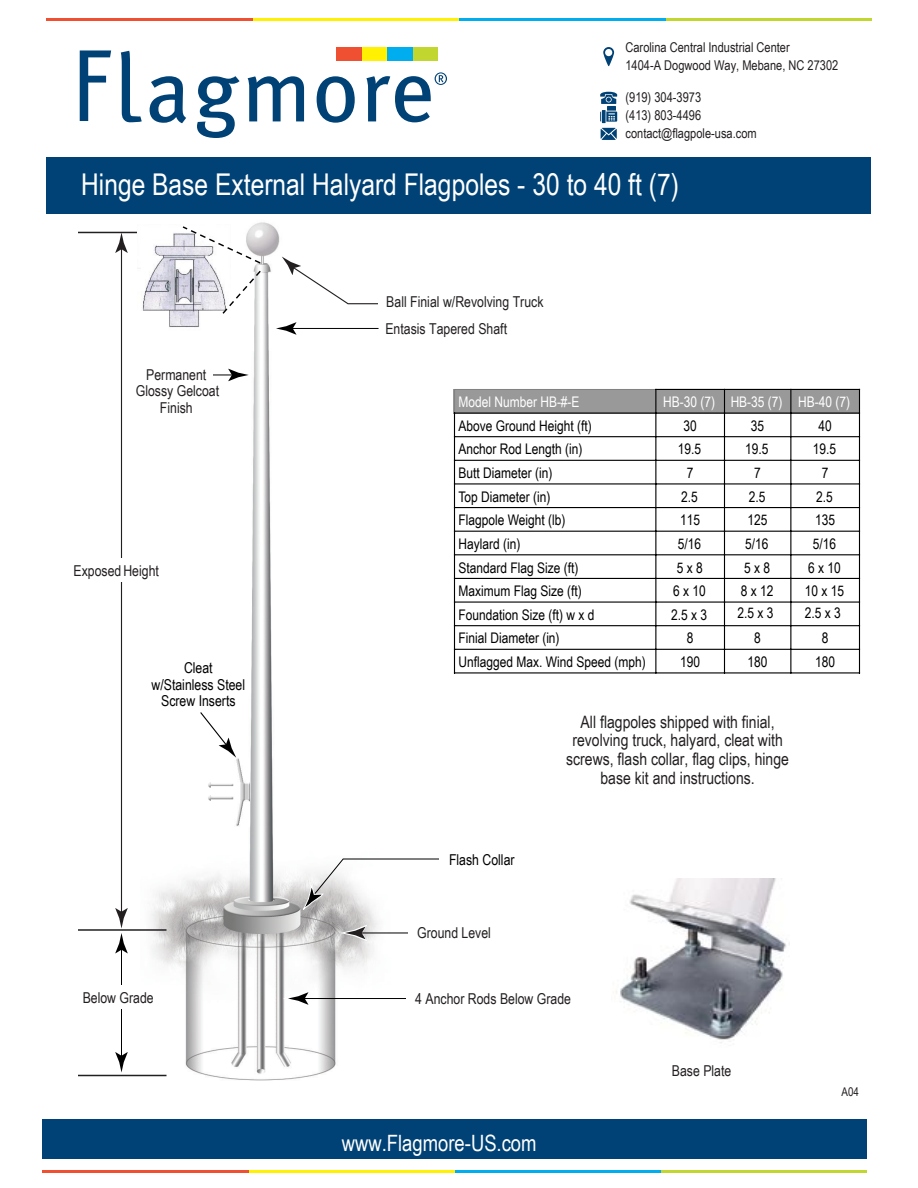
<style>
.page{position:relative;width:918px;height:1188px;background:#fff}
.page>*{position:absolute;margin:0;border:0;box-sizing:border-box;transform-origin:0 0}
.t1{font:30px "Arial Narrow";color:#fff}
.t2{font:22.5px "Arial Narrow";color:#fff}
.t3{font:17.1px/18.6px "Arial Narrow";color:#231f20;text-align:center}
.t4{font:15px/16.5px "Arial Narrow";color:#231f20;text-align:center}
.t5{font:15px/16.5px "Arial Narrow";color:#000;text-align:center}
.t6{font:14.7px "Arial Narrow";color:#000}
.t7{font:14.7px "Arial Narrow";color:#fff}
.t8{font:13.5px/17.9px "Arial Narrow";color:#231f20}
.t9{font:12px "Arial Narrow";color:#231f20}
</style>
<div class="page">
<img style="left:125px;top:231px;width:283px;height:850px">
<div style="left:413px;top:47px;width:25px;height:14px;background:#c1d72f"></div>
<div style="left:387px;top:47px;width:26px;height:14px;background:#00aeef"></div>
<div style="left:362px;top:47px;width:25px;height:14px;background:#fff101"></div>
<div style="left:336px;top:47px;width:26px;height:14px;background:#ef5032"></div>
<svg style="left:121px;top:51px;width:21px;height:71px"></svg>
<svg style="left:150px;top:76px;width:36px;height:47px"></svg>
<svg style="left:197px;top:76px;width:43px;height:62px"></svg>
<svg style="left:248px;top:76px;width:56px;height:45px"></svg>
<svg style="left:317px;top:76px;width:38px;height:47px"></svg>
<svg style="left:80px;top:50px;width:31px;height:71px"></svg>
<svg style="left:366px;top:72px;width:81px;height:50px"></svg>
<hr style="left:665px;top:18px;width:206px;height:3px;background:#c1d72f">
<hr style="left:459px;top:18px;width:206px;height:3px;background:#00aeef">
<hr style="left:253px;top:18px;width:206px;height:3px;background:#fff101">
<hr style="left:47px;top:18px;width:206px;height:3px;background:#ef5032">
<div style="left:47px;top:157px;width:824px;height:57px;background:#004275"></div>
<hr style="left:78px;top:232px;width:89px;height:1px;background:#231f20">
<hr style="left:121px;top:245px;width:1px;height:674px;background:#231f20">
<svg style="left:115px;top:233px;width:13px;height:20px"></svg>
<hr style="left:121px;top:948px;width:1px;height:109px;background:#000">
<svg style="left:113px;top:1050px;width:17px;height:28px"></svg>
<svg style="left:115px;top:908px;width:15px;height:47px"></svg>
<hr style="left:291px;top:328px;width:90px;height:1px;background:#000">
<svg style="left:271px;top:320px;width:27px;height:17px"></svg>
<div style="left:63px;top:558px;width:117px;height:24px;background:#fff"></div>
<div style="left:63px;top:985px;width:117px;height:24px;background:#fff"></div>
<hr style="left:360px;top:933px;width:78px;height:1px;background:#000">
<svg style="left:340px;top:925px;width:27px;height:16px"></svg>
<div style="left:408px;top:919px;width:117px;height:24px;background:#fff"></div>
<hr style="left:303px;top:998px;width:166px;height:1px;background:#000">
<svg style="left:283px;top:990px;width:27px;height:17px"></svg>
<div style="left:406px;top:985px;width:117px;height:24px;background:#fff"></div>
<hr style="left:78px;top:929px;width:89px;height:2px;background:#231f20">
<hr style="left:78px;top:1075px;width:89px;height:1px;background:#231f20">
<div style="left:142px;top:798px;width:72px;height:21px;background:#fff"></div>
<svg style="left:206px;top:790px;width:28px;height:38px"></svg>
<svg style="left:383px;top:575px;width:16px;height:27px"></svg>
<svg style="left:383px;top:710px;width:16px;height:27px"></svg>
<hr style="left:204px;top:375px;width:30px;height:1px;background:#000">
<svg style="left:226px;top:367px;width:28px;height:16px"></svg>
<div style="left:136px;top:362px;width:77px;height:24px;background:#fff"></div>
<img style="left:254px;top:222px;width:29px;height:50px">
<svg style="left:282px;top:257px;width:97px;height:48px"></svg>
<img style="left:374px;top:231px;width:34px;height:56px">
<img style="left:138px;top:231px;width:92px;height:107px">
<svg style="left:181px;top:225px;width:81px;height:93px"></svg>
<img style="left:616px;top:878px;width:171px;height:165px">
<svg style="left:601px;top:128px;width:16px;height:12px"></svg>
<svg style="left:603px;top:47px;width:11px;height:19px"></svg>
<svg style="left:600px;top:92px;width:17px;height:30px"></svg>
<svg style="left:374px;top:320px;width:27px;height:17px"></svg>
<img style="left:234px;top:758px;width:16px;height:69px">
<img style="left:207px;top:780px;width:26px;height:22px">
<svg style="left:200px;top:712px;width:36px;height:46px"></svg>
<svg style="left:303px;top:853px;width:136px;height:56px"></svg>
<div style="left:43px;top:1119px;width:824px;height:40px;background:#004275"></div>
<hr style="left:661px;top:1170px;width:206px;height:3px;background:#c1d72f">
<hr style="left:454px;top:1170px;width:207px;height:3px;background:#00aeef">
<hr style="left:248px;top:1170px;width:206px;height:3px;background:#fff101">
<hr style="left:42px;top:1170px;width:206px;height:3px;background:#ef5032">
<div style="left:454px;top:389px;width:406px;height:25px;background:#999"></div>
<svg style="left:454px;top:389px;width:201px;height:23px"></svg>
<hr style="left:454px;top:412px;width:1px;height:262px;background:#000">
<hr style="left:655px;top:389px;width:1px;height:285px;background:#000">
<hr style="left:724px;top:389px;width:1px;height:285px;background:#000">
<hr style="left:790px;top:389px;width:1px;height:285px;background:#000">
<hr style="left:655px;top:389px;width:205px;height:1px;background:#000">
<hr style="left:454px;top:412px;width:406px;height:2px;background:#000">
<hr style="left:454px;top:436px;width:406px;height:1px;background:#000">
<hr style="left:454px;top:460px;width:406px;height:1px;background:#000">
<hr style="left:454px;top:483px;width:406px;height:1px;background:#000">
<hr style="left:454px;top:507px;width:406px;height:1px;background:#000">
<hr style="left:454px;top:531px;width:406px;height:1px;background:#000">
<hr style="left:454px;top:554px;width:406px;height:1px;background:#000">
<hr style="left:454px;top:578px;width:406px;height:1px;background:#000">
<hr style="left:454px;top:602px;width:406px;height:1px;background:#000">
<hr style="left:454px;top:625px;width:406px;height:1px;background:#000">
<hr style="left:454px;top:649px;width:406px;height:1px;background:#000">
<hr style="left:454px;top:672px;width:406px;height:2px;background:#000">
<hr style="left:859px;top:389px;width:1px;height:285px;background:#000">
<p class="t8" style="left:626px;top:38px;width:214px">Carolina Central Industrial Center<br>1404-A Dogwood Way, Mebane, NC 27302</p>
<p class="t8" style="left:626px;top:87px;width:133px">(919) 304-3973<br>(413) 803-4496 contact@flagpole-usa.com</p>
<h1 class="t1" style="left:81px;top:163px;width:599px">Hinge Base External Halyard Flagpoles - 30 to 40 ft (7)</h1>
<p class="t4" style="left:136px;top:366px;width:85px">Permanent<br>Glossy Gelcoat<br>Finish</p>
<p class="t4" style="left:74px;top:561px;width:87px">Exposed Height</p>
<p class="t5" style="left:152px;top:659px;width:95px">Cleat w/Stainless Steel<br>Screw Inserts</p>
<p class="t4" style="left:385px;top:287px;width:160px;line-height:27.6px;text-align:left">Ball Finial w/Revolving Truck<br>Entasis Tapered Shaft</p>
<p class="t7" style="left:458px;top:396px;width:123px">Model Number HB-#-E</p>
<p class="t7" style="left:663px;top:396px;width:188px">HB-30 (7) HB-35 (7) HB-40 (7)</p>
<p class="t6" style="left:458px;top:420px;width:135px">Above Ground Height (ft)</p>
<p class="t6" style="left:683px;top:420px;width:15px">30</p>
<p class="t6" style="left:751px;top:420px;width:15px">35</p>
<p class="t6" style="left:818px;top:420px;width:15px">40</p>
<p class="t6" style="left:458px;top:444px;width:125px">Anchor Rod Length (in)</p>
<p class="t6" style="left:678px;top:444px;width:25px">19.5</p>
<p class="t6" style="left:745px;top:444px;width:25px">19.5</p>
<p class="t6" style="left:813px;top:444px;width:25px">19.5</p>
<p class="t6" style="left:458px;top:467px;width:95px">Butt Diameter (in)</p>
<p class="t6" style="left:687px;top:467px;width:8px">7</p>
<p class="t6" style="left:754px;top:467px;width:8px">7</p>
<p class="t6" style="left:822px;top:467px;width:8px">7</p>
<p class="t6" style="left:458px;top:491px;width:93px">Top Diameter (in)</p>
<p class="t6" style="left:681px;top:491px;width:18px">2.5</p>
<p class="t6" style="left:749px;top:491px;width:18px">2.5</p>
<p class="t6" style="left:816px;top:491px;width:18px">2.5</p>
<p class="t6" style="left:458px;top:515px;width:109px">Flagpole Weight (lb)</p>
<p class="t6" style="left:680px;top:515px;width:22px">115</p>
<p class="t6" style="left:748px;top:515px;width:22px">125</p>
<p class="t6" style="left:815px;top:515px;width:22px">135</p>
<p class="t6" style="left:458px;top:538px;width:63px">Haylard (in)</p>
<p class="t6" style="left:678px;top:538px;width:25px">5/16</p>
<p class="t6" style="left:745px;top:538px;width:25px">5/16</p>
<p class="t6" style="left:813px;top:538px;width:25px">5/16</p>
<p class="t6" style="left:458px;top:562px;width:121px">Standard Flag Size (ft)</p>
<p class="t6" style="left:677px;top:562px;width:28px">5 x 8</p>
<p class="t6" style="left:744px;top:562px;width:28px">5 x 8</p>
<p class="t6" style="left:808px;top:562px;width:34px">6 x 10</p>
<p class="t6" style="left:458px;top:585px;width:125px">Maximum Flag Size (ft)</p>
<p class="t6" style="left:673px;top:585px;width:34px">6 x 10</p>
<p class="t6" style="left:741px;top:585px;width:34px">8 x 12</p>
<p class="t6" style="left:805px;top:585px;width:41px">10 x 15</p>
<p class="t6" style="left:458px;top:609px;width:137px">Foundation Size (ft) w x d</p>
<p class="t6" style="left:671px;top:609px;width:38px">2.5 x 3</p>
<p class="t6" style="left:737px;top:602px;width:38px">2.5 x 3</p>
<p class="t6" style="left:805px;top:602px;width:38px">2.5 x 3</p>
<p class="t6" style="left:458px;top:633px;width:103px">Finial Diameter (in)</p>
<p class="t6" style="left:687px;top:633px;width:8px">8</p>
<p class="t6" style="left:754px;top:633px;width:8px">8</p>
<p class="t6" style="left:822px;top:633px;width:8px">8</p>
<p class="t6" style="left:458px;top:656px;width:189px">Unflagged Max. Wind Speed (mph)</p>
<p class="t6" style="left:680px;top:656px;width:22px">190</p>
<p class="t6" style="left:748px;top:656px;width:22px">180</p>
<p class="t6" style="left:815px;top:656px;width:22px">180</p>
<p class="t5" style="left:449px;top:851px;width:67px">Flash Collar</p>
<p class="t4" style="left:417px;top:924px;width:75px">Ground Level</p>
<p class="t3" style="left:566px;top:712px;width:224px">All flagpoles shipped with finial, revolving truck, halyard, cleat with screws, flash collar, flag clips, hinge base kit and instructions.</p>
<p class="t4" style="left:83px;top:989px;width:73px">Below Grade</p>
<p class="t4" style="left:415px;top:990px;width:157px">4 Anchor Rods Below Grade</p>
<h2 class="t2" style="left:342px;top:1126px;width:196px">www.Flagmore-US.com</h2>
<p class="t4" style="left:672px;top:1062px;width:61px">Base Plate</p>
<p class="t9" style="left:841px;top:1083px;width:19px">A04</p>
</div>
